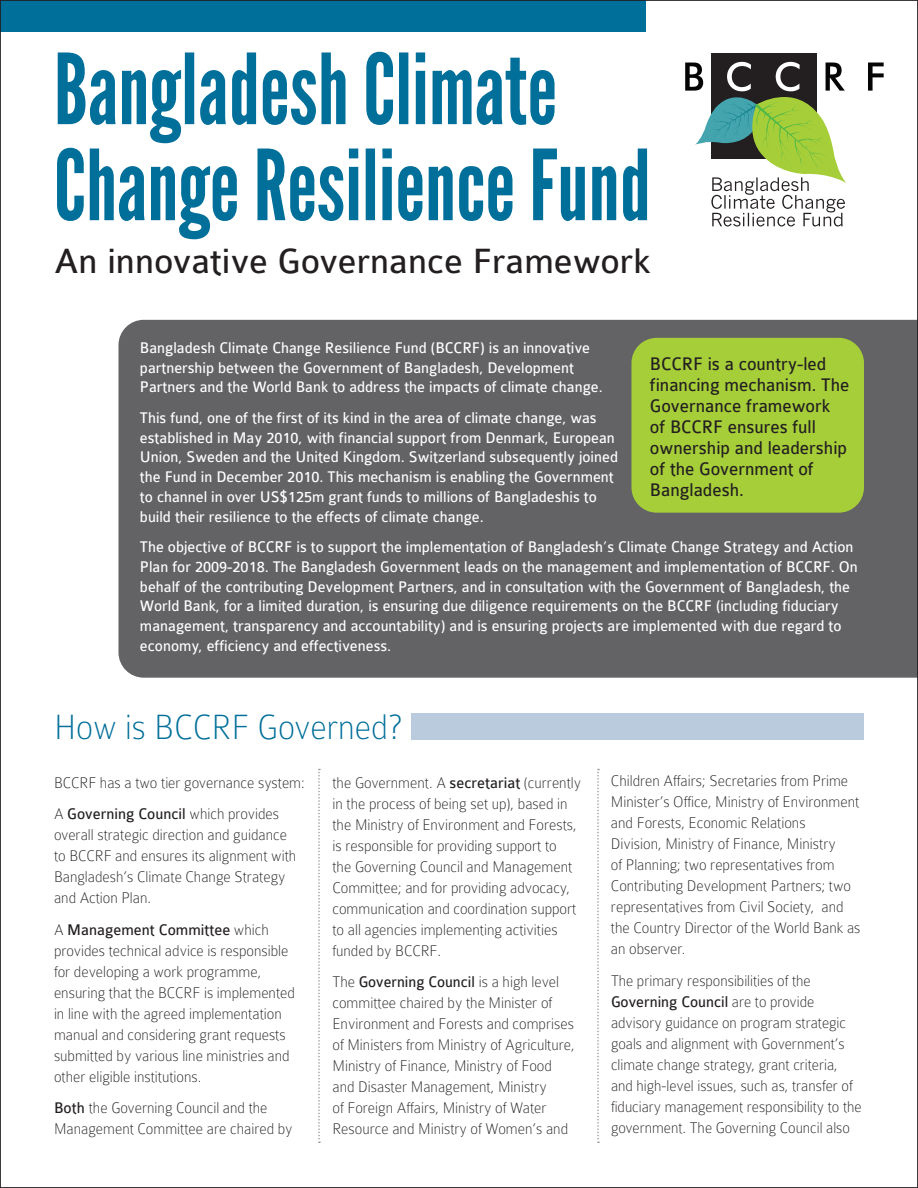
<style>
.page{position:relative;width:918px;height:1188px;background:#fff}
.page>*{position:absolute;margin:0;border:0;box-sizing:border-box;transform-origin:0 0}
.t1{font:97.5px/96px "League Gothic";color:#006f99;scale:.95 1}
.t2{font:37.5px "Colaborate";color:#231f20}
.t3{font:100 37.5px "Colaborate";color:#006f99;scale:.95 1}
.t4{font:19.5px/21px "Colaborate";color:#231f20;scale:.95 1}
.t5{font:100 16.5px/21px "Colaborate";color:#231f20;scale:.96 1}
.t6{font:16.5px/19.8px "Colaborate";color:#fff;scale:.95 1}
.t7{font:100 16.5px/21px "Colaborate";color:#231f20;scale:.95 1}
.s1{font-weight:400}
</style>
<div class="page">
<div style="left:118px;top:320px;width:798px;height:358px;background:#636366"></div>
<div style="left:0;top:0;width:646px;height:32px;background:#006f99"></div>
<div style="left:411px;top:713px;width:453px;height:27px;background:#bacbdd"></div>
<div style="left:711px;top:53px;width:106px;height:106px;background:#231f20"></div>
<svg style="left:868px;top:63px;width:16px;height:28px"></svg>
<svg style="left:685px;top:62px;width:161px;height:165px"></svg>
<svg style="left:597px;top:769px;width:2px;height:374px"></svg>
<svg style="left:318px;top:769px;width:2px;height:374px"></svg>
<div style="left:631px;top:338px;width:233px;height:175px;background:#a6ce39;border-radius:25px"></div>
<h1 class="t1" style="left:54px;top:43px;width:630px">Bangladesh Climate<br>Change Resilience Fund</h1>
<h2 class="t2" style="left:54px;top:242px;width:598px">An innovative Governance Framework</h2>
<p class="t6" style="left:140px;top:338px;width:489px">Bangladesh Climate Change Resilience Fund (BCCRF) is an innovative partnership between the Government of Bangladesh, Development<br>Partners and the World Bank to address the impacts of climate change.</p>
<p class="t6" style="left:140px;top:408px;width:505px">This fund, one of the first of its kind in the area of climate change, was established in May 2010, with financial support from Denmark, European Union, Sweden and the United Kingdom. Switzerland subsequently joined the Fund in December 2010. This mechanism is enabling the Government to channel in over US$125m grant funds to millions of Bangladeshis to build their resilience to the effects of climate change.</p>
<p class="t6" style="left:140px;top:537px;width:757px">The objective of BCCRF is to support the implementation of Bangladesh’s Climate Change Strategy and Action Plan for 2009-2018. The Bangladesh Government leads on the management and implementation of BCCRF. On behalf of the contributing Development Partners, and in consultation with the Government of Bangladesh, the World Bank, for a limited duration, is ensuring due diligence requirements on the BCCRF (including fiduciary management, transparency and accountability) and is ensuring projects are implemented with due regard to economy, efficiency and effectiveness.</p>
<p class="t4" style="left:650px;top:353px;width:212px">BCCRF is a country-led financing mechanism. The<br>Governance framework of BCCRF ensures full ownership and leadership of the Government of<br>Bangladesh.</p>
<h2 class="t3" style="left:54px;top:707px;width:368px">How is BCCRF Governed?</h2>
<p class="t5" style="left:54px;top:766px;width:263px;line-height:31.5px">BCCRF has a two tier governance system:<br>A <span class="s1">Governing Council</span> which provides</p>
<p class="t5" style="left:54px;top:824px;width:254px">overall strategic direction and guidance to BCCRF and ensures its alignment with Bangladesh’s Climate Change Strategy and Action Plan.</p>
<p class="t5" style="left:54px;top:919px;width:253px">A <span class="s1">Management Committee</span> which provides technical advice is responsible for developing a work programme, ensuring that the BCCRF is implemented in line with the agreed implementation manual and considering grant requests submitted by various line ministries and other eligible institutions.</p>
<p class="t5" style="left:54px;top:1097px;width:250px"><span class="s1">Both</span> the Governing Council and the<br>Management Committee are chaired by</p>
<p class="t5" style="left:332px;top:772px;width:261px">the Government. A <span class="s1">secretariat</span> (currently in the process of being set up), based in the Ministry of Environment and Forests, is responsible for providing support to<br>the Governing Council and Management Committee; and for providing advocacy, communication and coordination support to all agencies implementing activities funded by BCCRF.</p>
<p class="t5" style="left:332px;top:971px;width:254px">The <span class="s1">Governing Council</span> is a high level committee chaired by the Minister of Environment and Forests and comprises of Ministers from Ministry of Agriculture, Ministry of Finance, Ministry of Food and Disaster Management, Ministry<br>of Foreign Affairs, Ministry of Water Resource and Ministry of Women’s and</p>
<p class="t5" style="left:611px;top:771px;width:261px">Children Affairs; Secretaries from Prime Minister’s Office, Ministry of Environment and Forests, Economic Relations Division, Ministry of Finance, Ministry<br>of Planning; two representatives from Contributing Development Partners; two representatives from Civil Society, and the Country Director of the World Bank as an observer.</p>
<p class="t7" style="left:611px;top:970px;width:265px">The primary responsibilities of the <span class="s1">Governing Council</span> are to provide advisory guidance on program strategic goals and alignment with Government’s climate change strategy, grant criteria, and high-level issues, such as, transfer of fiduciary management responsibility to the government. The Governing Council also</p>
</div>
